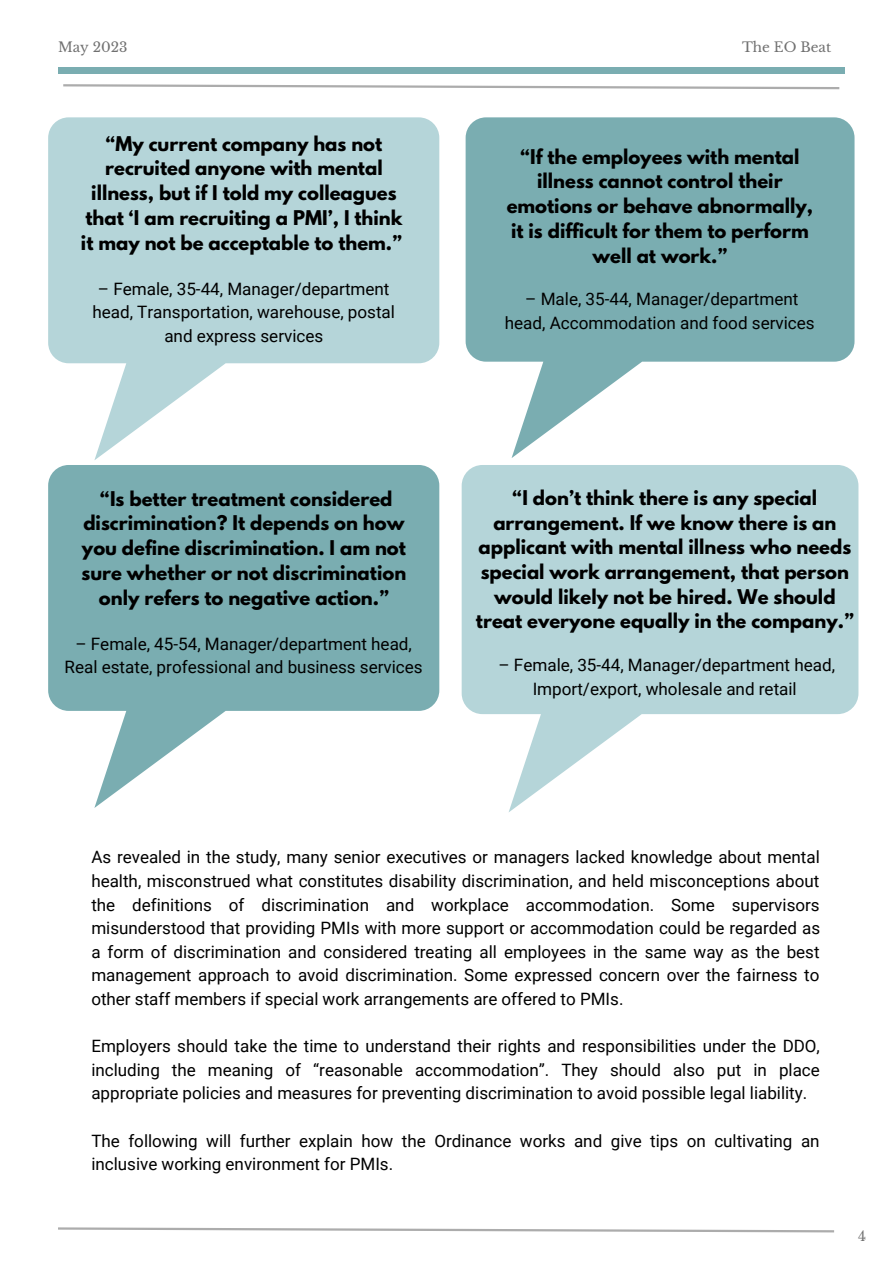
<style>
.page{position:relative;width:893px;height:1264px;background:#fff}
.page>*{position:absolute;margin:0;border:0;box-sizing:border-box;transform-origin:0 0}
.t1{font:700 18px/24.8px "League Spartan";color:#000;text-align:center}
.t2{font:17.1px/23.5px "Roboto";color:#000;text-align:center}
.t3{font:16.95px/23.5px "Roboto";color:#000;text-align:justify}
.t4{font:13.65px "Libre Baskerville";color:#707070}
.t5{font:13.5px "Libre Baskerville";color:#707070}
</style>
<div class="page">
<div style="left:58px;top:67px;width:786px;height:6px;background:#7aadb1"></div>
<svg style="left:63px;top:84px;width:777px;height:6px"></svg>
<svg style="left:58px;top:1227px;width:776px;height:6px"></svg>
<svg style="left:48px;top:465px;width:391px;height:343px;fill:#7aadb1"></svg>
<svg style="left:461px;top:465px;width:397px;height:347px;fill:#b5d5d9"></svg>
<svg style="left:48px;top:117px;width:391px;height:343px;fill:#b5d5d9"></svg>
<svg style="left:465px;top:117px;width:389px;height:341px;fill:#7aadb1"></svg>
<p class="t5" style="left:58px;top:39px;width:71px">May 2023</p>
<p class="t5" style="left:742px;top:39px;width:91px">The EO Beat</p>
<p class="t1" style="left:81px;top:133px;width:323px">“My current company has not recruited anyone with mental illness, but if I told my colleagues that ‘I am recruiting a PMI’, I think it may not be acceptable to them.”</p>
<p class="t2" style="left:92px;top:277px;width:304px">– Female, 35-44, Manager/department head, Transportation, warehouse, postal and express services</p>
<p class="t1" style="left:506px;top:146px;width:308px">“If the employees with mental illness cannot control their emotions or behave abnormally, it is difficult for them to perform well at work.”</p>
<p class="t2" style="left:505px;top:288px;width:311px">– Male, 35-44, Manager/department head, Accommodation and food services</p>
<p class="t1" style="left:82px;top:488px;width:326px">“Is better treatment considered discrimination? It depends on how you define discrimination. I am not sure whether or not discrimination only refers to negative action.”</p>
<p class="t2" style="left:65px;top:632px;width:359px">– Female, 45-54, Manager/department head,<br>Real estate, professional and business services</p>
<p class="t1" style="left:476px;top:487px;width:379px">“I don’t think there is any special arrangement. If we know there is an applicant with mental illness who needs special work arrangement, that person would likely not be hired. We should treat everyone equally in the company.”</p>
<p class="t2" style="left:498px;top:653px;width:338px">– Female, 35-44, Manager/department head,<br>Import/export, wholesale and retail</p>
<p class="t3" style="left:91px;top:845px;width:730px">As revealed in the study, many senior executives or managers lacked knowledge about mental health, misconstrued what constitutes disability discrimination, and held misconceptions about the definitions of discrimination and workplace accommodation. Some supervisors misunderstood that providing PMIs with more support or accommodation could be regarded as a form of discrimination and considered treating all employees in the same way as the best management approach to avoid discrimination. Some expressed concern over the fairness to other staff members if special work arrangements are offered to PMIs.</p>
<p class="t3" style="left:91px;top:1034px;width:730px">Employers should take the time to understand their rights and responsibilities under the DDO, including the meaning of “reasonable accommodation”. They should also put in place appropriate policies and measures for preventing discrimination to avoid possible legal liability.</p>
<p class="t3" style="left:91px;top:1129px;width:729px">The following will further explain how the Ordinance works and give tips on cultivating an inclusive working environment for PMIs.</p>
<p class="t4" style="left:858px;top:1227px;width:9px">4</p>
</div>
